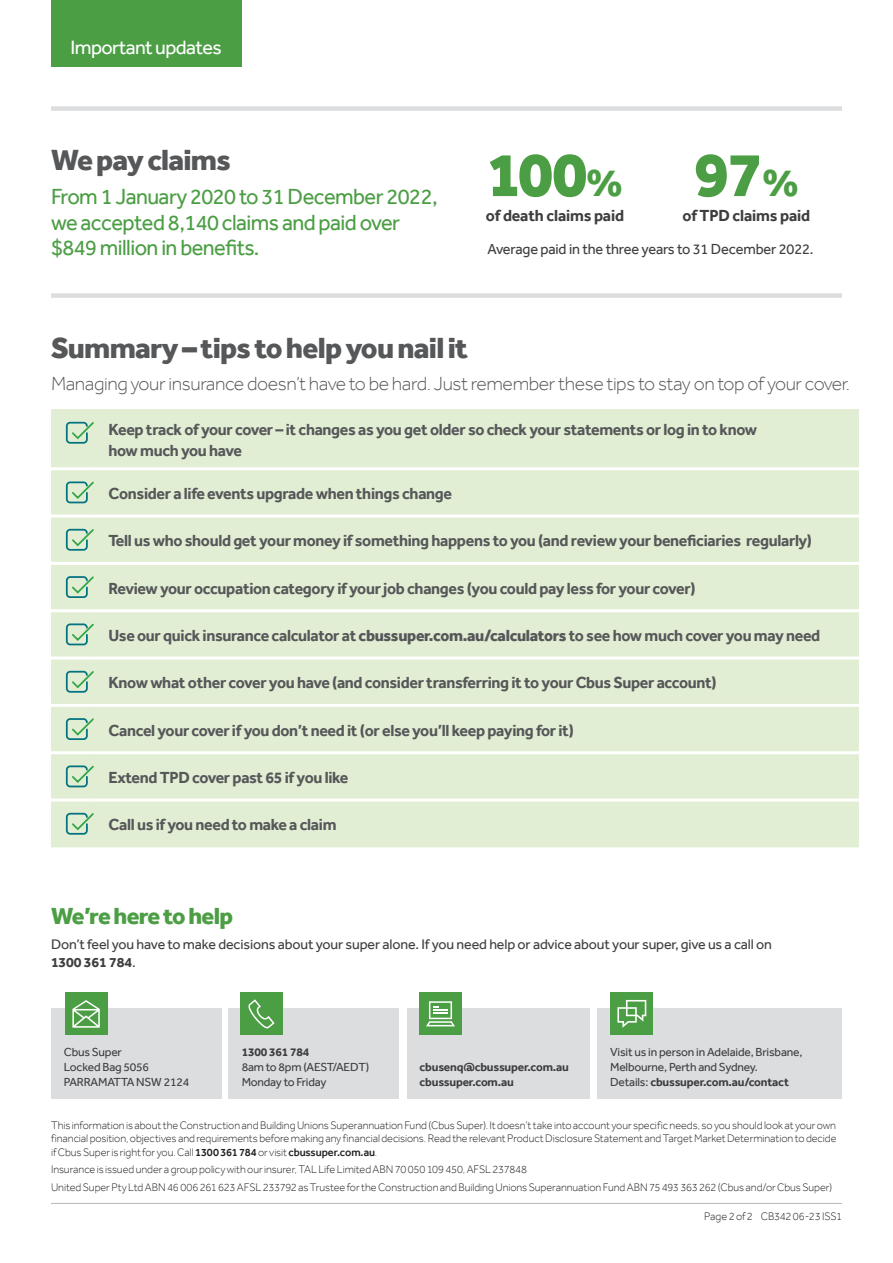
<style>
.page{position:relative;width:893px;height:1263px;background:#fff}
.page>*{position:absolute;margin:0;border:0;box-sizing:border-box;transform-origin:0 0}
.N__Factsheet_Heading{font:800 64.5px "Effra";color:#4c9e45}
.HB__Midlevel_Section{font:800 30px "Effra";letter-spacing:-.025em;color:#555759}
.HB__Midlevel_Section-2{font:800 24px "Effra";letter-spacing:-.025em;color:#4c9e45}
.HB__Midlevel_Section-3{font:22.5px/25.5px "Effra";letter-spacing:-.025em;color:#4c9e45}
.t1{font:19.8px "Effra";letter-spacing:-.03em;color:#fff}
.N__CSM_Factsheet_Lit{font:300 19.5px "Effra";letter-spacing:-.02em;color:#555759}
.PDS2018__12pt_Diagra{font:700 16.5px/21px "Effra";letter-spacing:-.02em;color:#555759}
._2018__Body_Text_Reg{font:700 16.5px "Effra";letter-spacing:-.01em;color:#3e3e3f}
._2018__Body_Text_Reg-2{font:15px "Effra";letter-spacing:-.01em;color:#3e3e3f}
.N__Factsheet_Regular{font:14.25px/17.2px "Effra";letter-spacing:-.01em;color:#3e3e3f}
.HB__Body_Text{font:12px/15px "Effra";letter-spacing:-.015em;color:#3e3e3f}
.HB__Body_Text-2{font:700 12px/15px "Effra";letter-spacing:-.015em;color:#3e3e3f}
.Body_3{font:300 11.25px/13.5px "Effra";letter-spacing:-.005em;color:#231f20;text-align:justify}
.s1{font-size:40.5px}
.s2{font-weight:800}
.s3{font-weight:700}
.s4{font-weight:400}
.s5{font-weight:500}
</style>
<div class="page">
<div style="left:51px;top:0;width:190px;height:67px;background:#4c9e45"></div>
<hr style="left:51px;top:1203px;width:791px;height:1px;background:#bcbdc0">
<div style="left:407px;top:1008px;width:183px;height:90px;background:#dcdddf"></div>
<div style="left:51px;top:1008px;width:170px;height:90px;background:#dcdddf"></div>
<div style="left:229px;top:1008px;width:170px;height:90px;background:#dcdddf"></div>
<div style="left:597px;top:1008px;width:245px;height:90px;background:#dcdddf"></div>
<div style="left:240px;top:992px;width:43px;height:43px;background:#4c9e45"></div>
<svg style="left:248px;top:999px;width:27px;height:29px"></svg>
<div style="left:65px;top:992px;width:42px;height:43px;background:#4c9e45"></div>
<svg style="left:72px;top:1000px;width:28px;height:28px"></svg>
<div style="left:611px;top:992px;width:42px;height:43px;background:#4c9e45"></div>
<svg style="left:617px;top:1000px;width:29px;height:28px"></svg>
<div style="left:419px;top:992px;width:43px;height:43px;background:#4c9e45"></div>
<svg style="left:426px;top:1001px;width:29px;height:25px"></svg>
<div style="left:51px;top:106px;width:791px;height:5px;background:#dcdddf"></div>
<div style="left:51px;top:293px;width:791px;height:5px;background:#dcdddf"></div>
<div style="left:51px;top:409px;width:808px;height:438px;background:#e2eed3"></div>
<hr style="left:51px;top:467px;width:43px;height:3px;background:#fff">
<hr style="left:94px;top:467px;width:765px;height:3px;background:#fff">
<hr style="left:51px;top:514px;width:43px;height:3px;background:#fff">
<hr style="left:94px;top:514px;width:765px;height:3px;background:#fff">
<hr style="left:51px;top:562px;width:43px;height:3px;background:#fff">
<hr style="left:94px;top:562px;width:765px;height:3px;background:#fff">
<hr style="left:51px;top:609px;width:43px;height:3px;background:#fff">
<hr style="left:94px;top:609px;width:765px;height:3px;background:#fff">
<hr style="left:51px;top:656px;width:43px;height:3px;background:#fff">
<hr style="left:94px;top:656px;width:765px;height:3px;background:#fff">
<hr style="left:51px;top:704px;width:43px;height:3px;background:#fff">
<hr style="left:94px;top:704px;width:765px;height:3px;background:#fff">
<hr style="left:51px;top:751px;width:43px;height:3px;background:#fff">
<hr style="left:94px;top:751px;width:765px;height:3px;background:#fff">
<hr style="left:51px;top:798px;width:43px;height:3px;background:#fff">
<hr style="left:94px;top:798px;width:765px;height:3px;background:#fff">
<div style="left:66px;top:422px;width:22px;height:22px;border:2px solid #057481;border-radius:3px"></div>
<svg style="left:70px;top:422px;width:24px;height:19px"></svg>
<div style="left:66px;top:481px;width:22px;height:22px;border:2px solid #057481;border-radius:3px"></div>
<svg style="left:70px;top:481px;width:24px;height:19px"></svg>
<div style="left:66px;top:529px;width:22px;height:22px;border:2px solid #057481;border-radius:3px"></div>
<svg style="left:70px;top:529px;width:24px;height:19px"></svg>
<div style="left:66px;top:576px;width:22px;height:22px;border:2px solid #057481;border-radius:3px"></div>
<svg style="left:70px;top:576px;width:24px;height:19px"></svg>
<div style="left:66px;top:623px;width:22px;height:22px;border:2px solid #057481;border-radius:3px"></div>
<svg style="left:70px;top:623px;width:24px;height:19px"></svg>
<div style="left:66px;top:671px;width:22px;height:22px;border:2px solid #057481;border-radius:3px"></div>
<svg style="left:70px;top:671px;width:24px;height:19px"></svg>
<div style="left:66px;top:718px;width:22px;height:22px;border:2px solid #057481;border-radius:3px"></div>
<svg style="left:70px;top:718px;width:24px;height:19px"></svg>
<div style="left:66px;top:765px;width:22px;height:22px;border:2px solid #057481;border-radius:3px"></div>
<svg style="left:70px;top:765px;width:24px;height:19px"></svg>
<div style="left:66px;top:813px;width:22px;height:22px;border:2px solid #057481;border-radius:3px"></div>
<svg style="left:70px;top:813px;width:24px;height:19px"></svg>
<p class="t1" style="left:70px;top:36px;width:153px">Important updates</p>
<p class="HB__Midlevel_Section" style="left:51px;top:141px;width:181px">We pay claims</p>
<p class="HB__Midlevel_Section-3" style="left:51px;top:183px;width:388px">From 1 January 2020 to 31 December 2022, we accepted 8,140 claims and paid over $849 million in benefits.</p>
<p class="N__Factsheet_Heading" style="left:486px;top:134px;width:138px">100<span class="s1">%</span></p>
<p class="_2018__Body_Text_Reg" style="left:486px;top:206px;width:140px">of death claims paid</p>
<p class="N__Factsheet_Heading" style="left:693px;top:134px;width:107px">97<span class="s1">%</span></p>
<p class="_2018__Body_Text_Reg" style="left:682px;top:206px;width:129px">of TPD claims paid</p>
<p class="_2018__Body_Text_Reg-2" style="left:487px;top:241px;width:328px">Average paid in the three years to 31 December 2022.</p>
<p class="HB__Midlevel_Section" style="left:51px;top:329px;width:419px">Summary – tips to help you nail it</p>
<p class="N__CSM_Factsheet_Lit" style="left:51px;top:373px;width:801px">Managing your insurance doesn’t have to be hard. Just remember these tips to stay on top of your cover.</p>
<p class="PDS2018__12pt_Diagra" style="left:108px;top:419px;width:650px">Keep track of your cover – it changes as you get older so check your statements or log in to know how much you have</p>
<p class="PDS2018__12pt_Diagra" style="left:108px;top:483px;width:345px">Consider a life events upgrade when things change</p>
<p class="PDS2018__12pt_Diagra" style="left:108px;top:530px;width:705px">Tell us who should get your money if something happens to you (and review your beneficiaries regularly)</p>
<p class="PDS2018__12pt_Diagra" style="left:108px;top:577px;width:589px">Review your occupation category if your job changes (you could pay less for your cover)</p>
<p class="PDS2018__12pt_Diagra" style="left:108px;top:625px;width:713px">Use our quick insurance calculator at <span class="s2">cbussuper.com.au/calculators</span> to see how much cover you may need</p>
<p class="PDS2018__12pt_Diagra" style="left:108px;top:672px;width:610px">Know what other cover you have (and consider transferring it to your Cbus Super account)</p>
<p class="PDS2018__12pt_Diagra" style="left:108px;top:719px;width:467px">Cancel your cover if you don’t need it (or else you’ll keep paying for it)</p>
<p class="PDS2018__12pt_Diagra" style="left:108px;top:767px;width:242px">Extend TPD cover past 65 if you like</p>
<p class="PDS2018__12pt_Diagra" style="left:108px;top:814px;width:230px">Call us if you need to make a claim</p>
<p class="HB__Midlevel_Section-2" style="left:51px;top:900px;width:184px">We’re here to help</p>
<p class="N__Factsheet_Regular" style="left:51px;top:936px;width:722px">Don’t feel you have to make decisions about your super alone. If you need help or advice about your super, give us a call on<br><span class="s3">1300 361 784</span>.</p>
<p class="HB__Body_Text" style="left:64px;top:1044px;width:127px">Cbus Super<br>Locked Bag 5056<br>PARRAMATTA NSW 2124</p>
<p class="HB__Body_Text" style="left:242px;top:1044px;width:129px"><span class="s3">1300 361 784<br></span>8am to 8pm (AEST/AEDT)<br>Monday to Friday</p>
<p class="HB__Body_Text" style="left:610px;top:1044px;width:194px">Visit us in person in Adelaide, Brisbane,<br>Melbourne, Perth and Sydney.</p>
<p class="HB__Body_Text-2" style="left:420px;top:1059px;width:151px">cbusenq@cbussuper.com.au cbussuper.com.au</p>
<p class="HB__Body_Text-2" style="left:610px;top:1074px;width:180px"><span class="s4">Details:</span> cbussuper.com.au/contact</p>
<p class="Body_3" style="left:51px;top:1118px;width:787px">This information is about the Construction and Building Unions Superannuation Fund (Cbus Super). It doesn’t take into account your specific needs, so you should look at your own financial position, objectives and requirements before making any financial decisions. Read the relevant Product Disclosure Statement and Target Market Determination to decide if Cbus Super is right for you. Call <span class="s5">1300 361 784</span> or visit <span class="s5">cbussuper.com.au</span>.</p>
<p class="Body_3" style="left:51px;top:1163px;width:478px">Insurance is issued under a group policy with our insurer, TAL Life Limited ABN 70 050 109 450, AFSL 237848</p>
<p class="Body_3" style="left:51px;top:1180px;width:783px">United Super Pty Ltd ABN 46 006 261 623 AFSL 233792 as Trustee for the Construction and Building Unions Superannuation Fund ABN 75 493 363 262 (Cbus and/or Cbus Super)</p>
<p class="Body_3" style="left:704px;top:1210px;width:139px">Page 2 of 2 CB342 06-23 ISS1</p>
</div>
